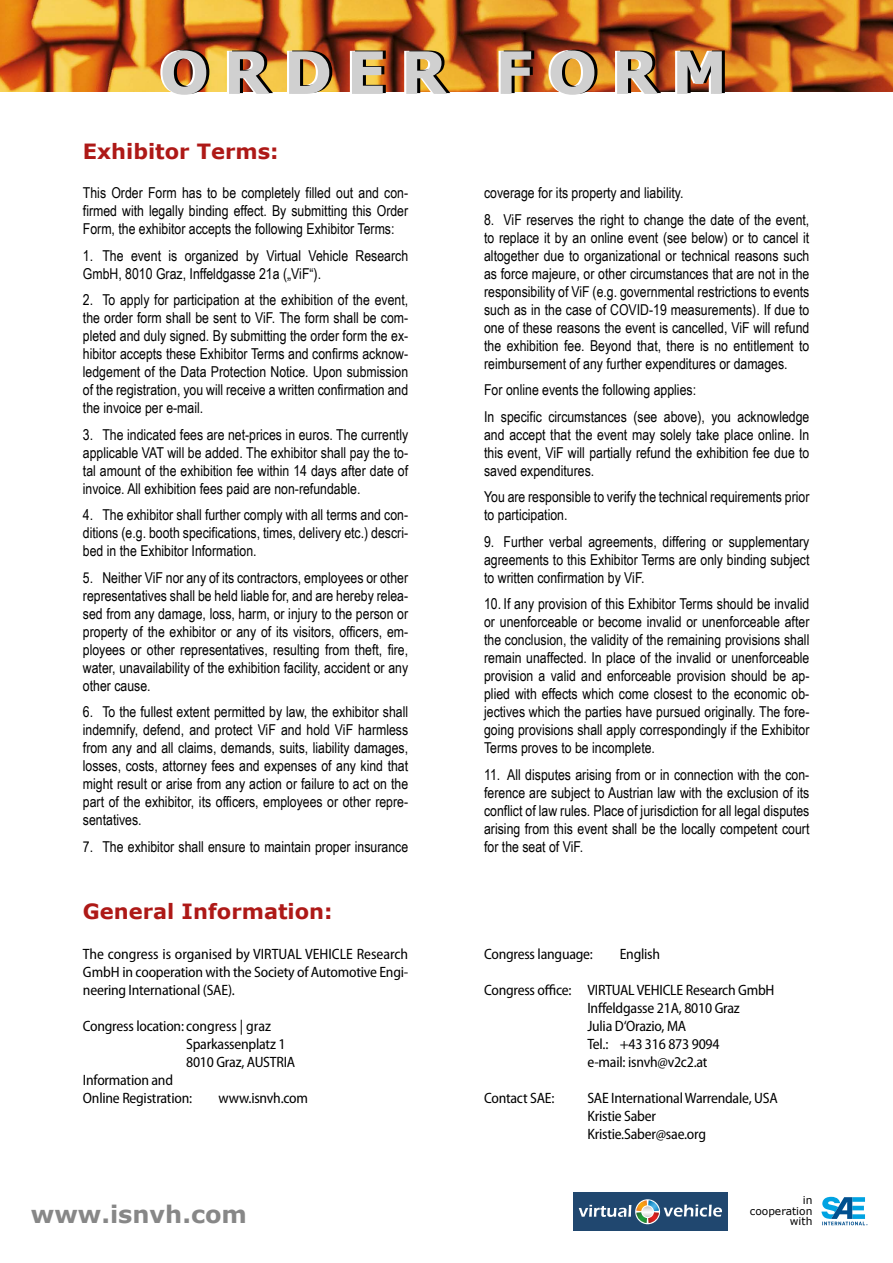
<style>
.page{position:relative;width:893px;height:1263px;background:#fff}
.page>*{position:absolute;margin:0;border:0;box-sizing:border-box;transform-origin:0 0}
.t1{font:700 58.5px "Verdana";letter-spacing:.245em;color:#000}
.t2{font:700 24px "Verdana";color:#878787}
.t3{font:700 21px "Verdana";color:#ae1917}
.t4{font:15px/18px "Arial Narrow";color:#000;text-align:justify}
.t5{font:semi-condensed 15px/18px "Myriad Pro";letter-spacing:-.015em;color:#000}
.t6{font:10.65px/10.6px "Verdana";color:#000;text-align:right}
</style>
<div class="page">
<img style="left:0;top:0;width:893px;height:91px">
<div style="left:574px;top:1192px;width:154px;height:39px;background:#20476f"></div>
<svg style="left:635px;top:1199px;width:25px;height:25px"></svg>
<svg style="left:579px;top:1200px;width:143px;height:23px"></svg>
<svg style="left:821px;top:1197px;width:47px;height:28px"></svg>
<h1 class="t1" style="left:163px;top:30px;width:569px">ORDER FORM</h1>
<h3 class="t3" style="left:83px;top:136px;width:197px">Exhibitor Terms:</h3>
<p class="t4" style="left:83px;top:183px;width:327px">This Order Form has to be completely filled out and con&shy;firmed with legally binding effect. By submitting this Order Form, the exhibitor accepts the following Exhibitor Terms:</p>
<p class="t4" style="left:83px;top:246px;width:327px">1. The event is organized by Virtual Vehicle Research<br>GmbH, 8010 Graz, Inffeldgasse 21a („ViF“).</p>
<p class="t4" style="left:83px;top:290px;width:327px">2. To apply for participation at the exhibition of the event, the order form shall be sent to ViF. The form shall be com&shy;pleted and duly signed. By submitting the order form the ex&shy;hibitor accepts these Exhibitor Terms and confirms acknow&shy;ledgement of the Data Protection Notice. Upon submission of the registration, you will receive a written confirmation and the invoice per e-mail.</p>
<p class="t4" style="left:83px;top:425px;width:327px">3. The indicated fees are net-prices in euros. The currently applicable VAT will be added. The exhibitor shall pay the to&shy;tal amount of the exhibition fee within 14 days after date of invoice. All exhibition fees paid are non-refundable.</p>
<p class="t4" style="left:83px;top:505px;width:327px">4. The exhibitor shall further comply with all terms and con&shy;ditions (e.g. booth specifications, times, delivery etc.) descri&shy;bed in the Exhibitor Information.</p>
<p class="t4" style="left:83px;top:568px;width:327px">5. Neither ViF nor any of its contractors, employees or other representatives shall be held liable for, and are hereby relea&shy;sed from any damage, loss, harm, or injury to the person or property of the exhibitor or any of its visitors, officers, em&shy;ployees or other representatives, resulting from theft, fire, water, unavailability of the exhibition facility, accident or any other cause.</p>
<p class="t4" style="left:83px;top:702px;width:327px">6. To the fullest extent permitted by law, the exhibitor shall indemnify, defend, and protect ViF and hold ViF harmless from any and all claims, demands, suits, liability damages, losses, costs, attorney fees and expenses of any kind that might result or arise from any action or failure to act on the part of the exhibitor, its officers, employees or other repre&shy;sentatives.</p>
<p class="t4" style="left:83px;top:837px;width:327px">7. The exhibitor shall ensure to maintain proper insurance</p>
<h3 class="t3" style="left:83px;top:896px;width:251px">General Information:</h3>
<p class="t5" style="left:83px;top:945px;width:327px;text-align:justify">The congress is organised by VIRTUAL VEHICLE Research GmbH in cooperation with the Society of Automotive Engi&shy;neering International (SAE).</p>
<p class="t5" style="left:83px;top:1017px;width:190px">Congress location: congress | graz</p>
<p class="t5" style="left:186px;top:1035px;width:101px">Sparkassenplatz 1</p>
<p class="t5" style="left:186px;top:1053px;width:111px">8010 Graz, AUSTRIA</p>
<p class="t5" style="left:83px;top:1071px;width:92px">Information and</p>
<p class="t5" style="left:83px;top:1089px;width:111px">Online Registration:</p>
<p class="t5" style="left:219px;top:1089px;width:91px">www.isnvh.com</p>
<p class="t4" style="left:484px;top:183px;width:201px">coverage for its property and liability.</p>
<p class="t4" style="left:484px;top:210px;width:327px">8. ViF reserves the right to change the date of the event, to replace it by an online event (see below) or to cancel it altogether due to organizational or technical reasons such as force majeure, or other circumstances that are not in the responsibility of ViF (e.g. governmental restrictions to events such as in the case of COVID-19 measurements). If due to one of these reasons the event is cancelled, ViF will refund the exhibition fee. Beyond that, there is no entitlement to reimbursement of any further expenditures or damages.</p>
<p class="t4" style="left:484px;top:376px;width:327px;line-height:26.5px">For online events the following applies:<br>In specific circumstances (see above), you acknowledge</p>
<p class="t4" style="left:484px;top:425px;width:327px">and accept that the event may solely take place online. In this event, ViF will partially refund the exhibition fee due to saved expenditures.</p>
<p class="t4" style="left:484px;top:487px;width:327px">You are responsible to verify the technical requirements prior to participation.</p>
<p class="t4" style="left:484px;top:532px;width:327px">9. Further verbal agreements, differing or supplementary agreements to this Exhibitor Terms are only binding subject to written confirmation by ViF.</p>
<p class="t4" style="left:484px;top:594px;width:327px">10. If any provision of this Exhibitor Terms should be invalid or unenforceable or become invalid or unenforceable after the conclusion, the validity of the remaining provisions shall remain unaffected. In place of the invalid or unenforceable provision a valid and enforceable provision should be ap&shy;plied with effects which come closest to the economic ob&shy;jectives which the parties have pursued originally. The fore&shy;going provisions shall apply correspondingly if the Exhibitor Terms proves to be incomplete.</p>
<p class="t4" style="left:484px;top:765px;width:327px">11. All disputes arising from or in connection with the con&shy;ference are subject to Austrian law with the exclusion of its conflict of law rules. Place of jurisdiction for all legal disputes arising from this event shall be the locally competent court for the seat of ViF.</p>
<p class="t5" style="left:484px;top:945px;width:110px">Congress language:</p>
<p class="t5" style="left:620px;top:945px;width:42px">English</p>
<p class="t5" style="left:587px;top:981px;width:189px;text-indent:-103px">Congress office: VIRTUAL VEHICLE Research GmbH<br>Inffeldgasse 21A, 8010 Graz<br>Julia D‘Orazio, MA<br>Tel.: +43 316 873 9094<br>e-mail: isnvh@v2c2.at</p>
<p class="t5" style="left:484px;top:1089px;width:72px">Contact SAE:</p>
<p class="t5" style="left:587px;top:1089px;width:192px">SAE International Warrendale, USA<br>Kristie Saber<br>Kristie.Saber@sae.org</p>
<h2 class="t2" style="left:31px;top:1197px;width:218px">www.isnvh.com</h2>
<p class="t6" style="left:750px;top:1194px;width:64px">in cooperation with</p>
</div>
